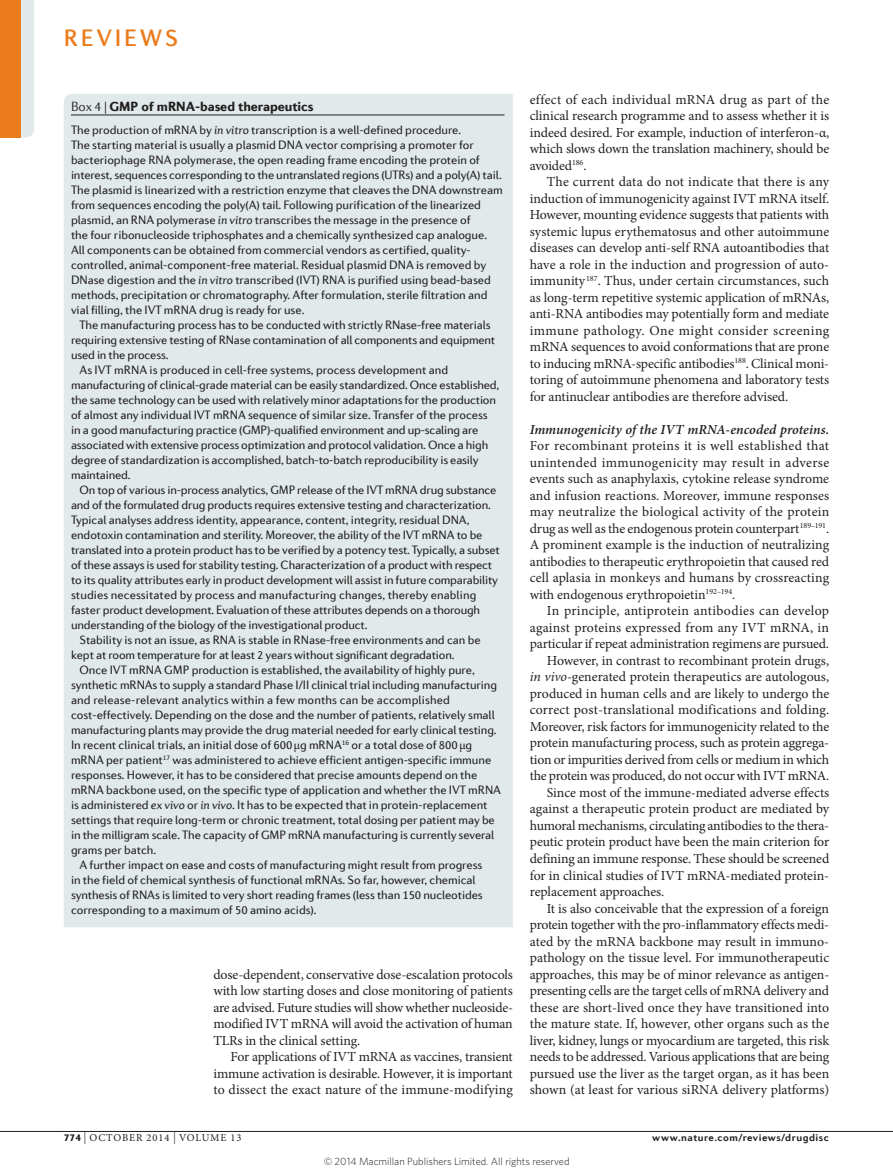
<style>
.page{position:relative;width:893px;height:1174px;background:#fff}
.page>*{position:absolute;margin:0;border:0;box-sizing:border-box;transform-origin:0 0}
.t1{font:500 24px "Diverda Sans Com";letter-spacing:.115em;color:#ea7c1d}
.bodyindent{font:13.8px/16.5px "Minion Pro";letter-spacing:-.01em;color:#231f20;text-align:justify}
.bodyfirst_inline{font:13.8px/16.5px "Minion Pro";letter-spacing:-.005em;color:#231f20;text-align:justify}
.boxtitle{font:900 13.5px "Diverda Sans Com";letter-spacing:-.005em;color:#231f20}
.boxbody{font:12.3px/15px "Diverda Sans Com";letter-spacing:-.01em;color:#231f20}
.boxbody1{font:12.3px/15px "Diverda Sans Com";letter-spacing:-.005em;color:#231f20}
.t2{font:300 10.5px "Whitney";color:#1d1d1b}
.t3{font:700 10.5px "Diverda Sans Com";letter-spacing:.045em;color:#231f20}
.t4{font:10.5px "Minion Pro";letter-spacing:.085em;color:#231f20}
.s1{font-weight:300}
.s2{font-family:"Diverda Sans Com Italic 2"}
.s3{font-style:italic}
.s4{font-family:"Diverda Sans Com Regular 2"}
.s5{font-family:"Minion Pro"}
.s6{font-weight:600;font-style:italic}
.s7{font-family:"Diverda Sans Com";font-weight:900}
.s8{font-size:12px}
</style>
<div class="page">
<hr style="left:0;top:1131px;width:893px;height:1px;background:#231f20">
<div style="left:64px;top:94px;width:449px;height:833px;background:#e1e9ea"></div>
<hr style="left:71px;top:115px;width:434px;height:1px;background:#231f20">
<div style="left:21px;top:0;width:13px;height:138px;background:#e1e9ea"></div>
<div style="left:0;top:0;width:21px;height:138px;background:#ea7c1d"></div>
<h1 class="t1" style="left:64px;top:24px;width:116px">REVIEWS</h1>
<p class="boxtitle" style="left:71px;top:98px;width:244px"><span class="s1">Box 4 |</span> GMP of mRNA-based therapeutics</p>
<p class="boxbody1" style="left:71px;top:122px;width:433px">The production of mRNA by <span class="s2">in vitro</span> transcription is a well-defined procedure.<br>The starting material is usually a plasmid DNA vector comprising a promoter for bacteriophage RNA polymerase, the open reading frame encoding the protein of interest, sequences corresponding to the untranslated regions (UTRs) and a poly(A) tail.<br>The plasmid is linearized with a restriction enzyme that cleaves the DNA downstream from sequences encoding the poly(A) tail. Following purification of the linearized plasmid, an RNA polymerase <span class="s2">in vitro</span> transcribes the message in the presence of<br>the four ribonucleoside triphosphates and a chemically synthesized cap analogue.<br>All components can be obtained from commercial vendors as certified, quality&shy;controlled, animal-component-free material. Residual plasmid DNA is removed by DNase digestion and the <span class="s3">in vitro</span> transcribed (IVT) RNA is purified using bead-based methods, precipitation or chromatography. After formulation, sterile filtration and vial filling, the IVT mRNA drug is ready for use.</p>
<p class="boxbody" style="left:71px;top:317px;width:426px;text-indent:9px">The manufacturing process has to be conducted with strictly RNase-free materials requiring extensive testing of RNase contamination of all components and equipment used in the process.</p>
<p class="boxbody" style="left:71px;top:362px;width:430px;text-indent:9px">As IVT mRNA is produced in cell-free systems, process development and manufacturing of clinical-grade material can be easily standardized. Once established, the same technology can be used with relatively minor adaptations for the production of almost any individual IVT mRNA sequence of similar size. Transfer of the process in a good manufacturing practice (GMP)-qualified environment and up‑scaling are associated with extensive process optimization and protocol validation. Once a high degree of standardization is accomplished, batch‑to‑batch reproducibility is easily maintained.</p>
<p class="boxbody" style="left:71px;top:482px;width:430px;text-indent:9px">On top of various in‑process analytics, GMP release of the IVT mRNA drug substance and of the formulated drug products requires extensive testing and characterization.<br>Typical analyses address identity, appearance, content, integrity, residual DNA, endotoxin contamination and sterility. Moreover, the ability of the IVT mRNA to be translated into a protein product has to be verified by a potency test. Typically, a subset of these assays is used for stability testing. Characterization of a product with respect to its quality attributes early in product development will assist in future comparability studies necessitated by process and manufacturing changes, thereby enabling faster product development. Evaluation of these attributes depends on a thorough understanding of the biology of the investigational product.</p>
<p class="boxbody" style="left:71px;top:632px;width:411px;text-indent:9px">Stability is not an issue, as RNA is stable in RNase-free environments and can be <span class="s4">kept at room temperature for at least 2 years without significant degradation.</span></p>
<p class="boxbody" style="left:71px;top:662px;width:432px;text-indent:9px">Once IVT mRNA GMP production is established, the availability of highly pure, <span class="s4">synthetic mRNAs to supply a standard Phase I/II clinical trial including manufacturing </span>and release-relevant analytics within a few months can be accomplished cost-effectively. Depending on the dose and the number of patients, relatively small manufacturing plants may provide the drug material needed for early clinical testing.<br>In recent clinical trials, an initial dose of 600<span class="s5">μ</span>g mRNA<sup>16</sup> or a total dose of 800<span class="s5">μ</span>g mRNA per patient<sup>17</sup> was administered to achieve efficient antigen-specific immune responses. However, it has to be considered that precise amounts depend on the mRNA backbone used, on the specific type of application and whether the IVT mRNA is administered <span class="s2">ex vivo</span> or <span class="s2">in vivo</span>. It has to be expected that in protein-replacement settings that require long-term or chronic treatment, total dosing per patient may be in the milligram scale. The capacity of GMP mRNA manufacturing is currently several grams per batch.</p>
<p class="boxbody" style="left:71px;top:857px;width:413px;text-indent:9px">A further impact on ease and costs of manufacturing might result from progress in the field of chemical synthesis of functional mRNAs. So far, however, chemical synthesis of RNAs is limited to very short reading frames (less than 150 nucleotides corresponding to a maximum of 50 amino acids).</p>
<p class="bodyindent" style="left:213px;top:966px;width:301px">dose-dependent, conservative dose-escalation protocols with low starting doses and close monitoring of patients are advised. Future studies will show whether nucleoside&shy;modified IVT mRNA will avoid the activation of human TLRs in the clinical setting.</p>
<p class="bodyindent" style="left:213px;top:1048px;width:301px;text-indent:17px">For applications of IVT mRNA as vaccines, transient immune activation is desirable. However, it is important to dissect the exact nature of the immune-modifying</p>
<p class="bodyindent" style="left:530px;top:91px;width:301px">effect of each individual mRNA drug as part of the clinical research programme and to assess whether it is indeed desired. For example, induction of interferon-α, which slows down the translation machinery, should be avoided<sup>186</sup>.</p>
<p class="bodyindent" style="left:530px;top:174px;width:301px;text-align:left;text-indent:17px">The current data do not indicate that there is any induction of immunogenicity against IVT mRNA itself.<br>However, mounting evidence suggests that patients with systemic lupus erythematosus and other autoimmune diseases can develop anti-self RNA autoantibodies that have a role in the induction and progression of auto&shy;immunity<sup>187</sup>. Thus, under certain circumstances, such as long-term repetitive systemic application of mRNAs, anti-RNA antibodies may potentially form and mediate immune pathology. One might consider screening mRNA sequences to avoid conformations that are prone to inducing mRNA-specific antibodies<sup>188</sup>. Clinical moni&shy;toring of autoimmune phenomena and laboratory tests for antinuclear antibodies are therefore advised.</p>
<p class="bodyfirst_inline" style="left:530px;top:421px;width:301px"><span class="s6">Immunogenicity of the IVT mRNA-encoded proteins.<br></span>For recombinant proteins it is well established that unintended immunogenicity may result in adverse events such as anaphylaxis, cytokine release syndrome and infusion reactions. Moreover, immune responses may neutralize the biological activity of the protein drug as well as the endogenous protein counterpart<sup>189–191</sup>.<br>A prominent example is the induction of neutralizing antibodies to therapeutic erythropoietin that caused red cell aplasia in monkeys and humans by crossreacting with endogenous erythropoietin<sup>192–194</sup>.</p>
<p class="bodyindent" style="left:530px;top:603px;width:301px;text-indent:17px">In principle, antiprotein antibodies can develop against proteins expressed from any IVT mRNA, in particular if repeat administration regimens are pursued.</p>
<p class="bodyindent" style="left:530px;top:652px;width:301px;text-indent:17px">However, in contrast to recombinant protein drugs, <span class="s3">in vivo</span>-generated protein therapeutics are autologous, produced in human cells and are likely to undergo the correct post-translational modifications and folding.<br>Moreover, risk factors for immunogenicity related to the protein manufacturing process, such as protein aggrega&shy;tion or impurities derived from cells or medium in which the protein was produced, do not occur with IVT mRNA.</p>
<p class="bodyindent" style="left:530px;top:784px;width:301px;text-align:left;text-indent:17px">Since most of the immune-mediated adverse effects against a therapeutic protein product are mediated by humoral mechanisms, circulating antibodies to the thera&shy;peutic protein product have been the main criterion for defining an immune response. These should be screened for in clinical studies of IVT mRNA-mediated protein&shy;replacement approaches.</p>
<p class="bodyindent" style="left:530px;top:900px;width:301px;text-align:left;text-indent:17px">It is also conceivable that the expression of a foreign protein together with the pro-inflammatory effects medi&shy;ated by the mRNA backbone may result in immuno&shy;pathology on the tissue level. For immunotherapeutic approaches, this may be of minor relevance as antigen&shy;presenting cells are the target cells of mRNA delivery and these are short-lived once they have transitioned into the mature state. If, however, other organs such as the liver, kidney, lungs or myocardium are targeted, this risk needs to be addressed. Various applications that are being pursued use the liver as the target organ, as it has been shown (at least for various siRNA delivery platforms)</p>
<p class="t4" style="left:64px;top:1130px;width:179px"><span class="s7">774</span> <span class="s8">|</span> OCTOBER 2014 <span class="s8">|</span> VOLUME 13</p>
<p class="t3" style="left:652px;top:1130px;width:178px">www.nature.com/reviews/drugdisc</p>
<p class="t2" style="left:324px;top:1154px;width:247px">© 2014 Macmillan Publishers Limited. All rights reserved</p>
</div>
